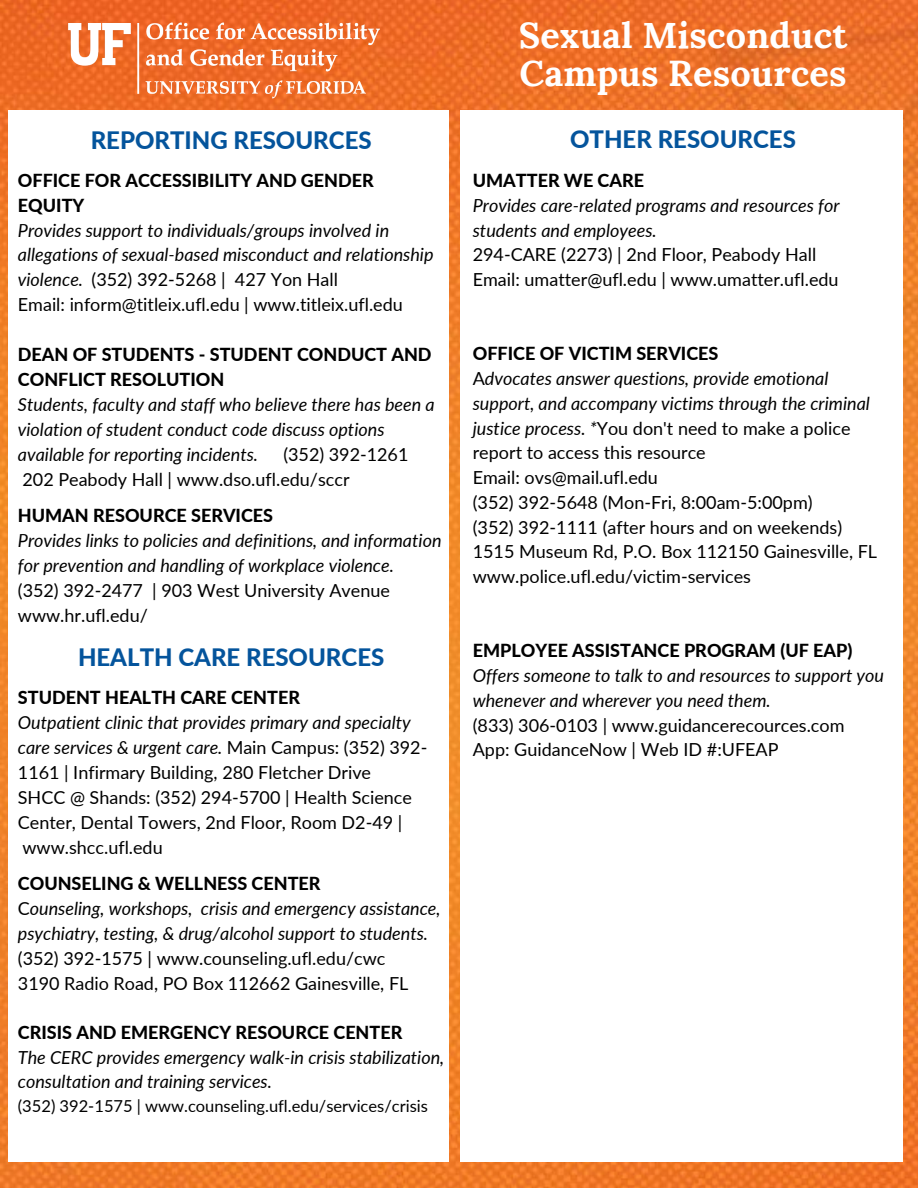
<style>
.page{position:relative;width:918px;height:1188px;background:#fff}
.page>*{position:absolute;margin:0;border:0;box-sizing:border-box;transform-origin:0 0}
.t1{font:700 36px/37.2px "Lora";letter-spacing:.005em;color:#fff}
.t2{font:800 24px "Lato";color:#04549c}
.t3{font:italic 18px/24.9px "Lato";color:#000}
.t4{font:18px/24.9px "Lato";color:#000}
.t5{font:800 18px/24.9px "Lato";color:#000}
.t6{font:16.5px "Lato";color:#000}
.s1{font-style:normal}
</style>
<div class="page">
<img style="left:0;top:0;width:918px;height:1188px">
<div style="left:8px;top:110px;width:441px;height:1051px;background:#fff"></div>
<div style="left:460px;top:110px;width:442px;height:1051px;background:#fff"></div>
<img style="left:56px;top:8px;width:342px;height:93px">
<p class="t2" style="left:91px;top:125px;width:283px">REPORTING RESOURCES</p>
<p class="t5" style="left:18px;top:167px;width:357px">OFFICE FOR ACCESSIBILITY AND GENDER<br>EQUITY</p>
<p class="t3" style="left:18px;top:217px;width:417px">Provides support to individuals/groups involved in allegations of sexual-based misconduct and relationship violence. <span class="s1">(352) 392-5268 | 427 Yon Hall</span></p>
<p class="t4" style="left:18px;top:292px;width:386px">Email: inform@titleix.ufl.edu | www.titleix.ufl.edu</p>
<p class="t5" style="left:18px;top:342px;width:415px">DEAN OF STUDENTS - STUDENT CONDUCT AND<br>CONFLICT RESOLUTION</p>
<p class="t3" style="left:18px;top:391px;width:418px">Students, faculty and staff who believe there has been a violation of student conduct code discuss options available for reporting incidents.</p>
<p class="t4" style="left:23px;top:441px;width:387px;text-indent:261px">(352) 392-1261<br>202 Peabody Hall | www.dso.ufl.edu/sccr</p>
<p class="t5" style="left:18px;top:503px;width:257px">HUMAN RESOURCE SERVICES</p>
<p class="t3" style="left:18px;top:528px;width:425px">Provides links to policies and definitions, and information for prevention and handling of workplace violence.</p>
<p class="t4" style="left:18px;top:578px;width:374px">(352) 392-2477 | 903 West University Avenue</p>
<p class="t4" style="left:18px;top:602px;width:131px">www.hr.ufl.edu/</p>
<p class="t2" style="left:78px;top:643px;width:308px">HEALTH CARE RESOURCES</p>
<p class="t5" style="left:18px;top:685px;width:284px">STUDENT HEALTH CARE CENTER</p>
<p class="t3" style="left:18px;top:710px;width:411px">Outpatient clinic that provides primary and specialty care services &amp; urgent care. <span class="s1">Main Campus: (352) 392-<br>1161 | Infirmary Building, 280 Fletcher Drive</span></p>
<p class="t4" style="left:18px;top:784px;width:396px">SHCC @ Shands: (352) 294-5700 | Health Science<br>Center, Dental Towers, 2nd Floor, Room D2-49 | www.shcc.ufl.edu</p>
<p class="t5" style="left:18px;top:871px;width:304px">COUNSELING &amp; WELLNESS CENTER</p>
<p class="t3" style="left:18px;top:896px;width:424px"><span class="s1">C</span>ounseling, workshops, crisis and emergency assistance, psychiatry, testing, &amp; drug/alcohol support to students.</p>
<p class="t4" style="left:18px;top:946px;width:369px">(352) 392-1575 | www.counseling.ufl.edu/cwc</p>
<p class="t4" style="left:18px;top:971px;width:392px">3190 Radio Road, PO Box 112662 Gainesville, FL</p>
<p class="t5" style="left:18px;top:1019px;width:386px">CRISIS AND EMERGENCY RESOURCE CENTER</p>
<p class="t3" style="left:18px;top:1044px;width:428px">The CERC provides emergency walk-in crisis stabilization, consultation and training services.</p>
<p class="t6" style="left:18px;top:1096px;width:411px">(352) 392-1575 | www.counseling.ufl.edu/services/crisis</p>
<p class="t1" style="left:519px;top:17px;width:330px">Sexual Misconduct<br>Campus Resources</p>
<p class="t2" style="left:570px;top:124px;width:227px">OTHER RESOURCES</p>
<p class="t5" style="left:473px;top:168px;width:173px">UMATTER WE CARE</p>
<p class="t3" style="left:473px;top:192px;width:368px">Provides care-related programs and resources for students and employees.</p>
<p class="t4" style="left:473px;top:242px;width:345px">294-CARE (2273) | 2nd Floor, Peabody Hall</p>
<p class="t4" style="left:473px;top:267px;width:367px">Email: umatter@ufl.edu | www.umatter.ufl.edu</p>
<p class="t5" style="left:473px;top:341px;width:247px">OFFICE OF VICTIM SERVICES</p>
<p class="t3" style="left:473px;top:366px;width:399px"><span class="s1">A</span>dvocates answer questions, provide emotional support, and accompany victims through the criminal justice process. *<span class="s1">You don't need to make a police report to access this resource</span></p>
<p class="t4" style="left:473px;top:465px;width:187px">Email: ovs@mail.ufl.edu</p>
<p class="t4" style="left:473px;top:489px;width:341px">(352) 392-5648 (Mon-Fri, 8:00am-5:00pm)</p>
<p class="t4" style="left:473px;top:514px;width:371px">(352) 392-1111 (after hours and on weekends)</p>
<p class="t4" style="left:473px;top:539px;width:406px">1515 Museum Rd, P.O. Box 112150 Gainesville, FL</p>
<p class="t4" style="left:473px;top:564px;width:280px">www.police.ufl.edu/victim-services</p>
<p class="t5" style="left:473px;top:638px;width:381px">EMPLOYEE ASSISTANCE PROGRAM (UF EAP)</p>
<p class="t3" style="left:473px;top:663px;width:413px">Offers someone to talk to and resources to support you whenever and wherever you need them.</p>
<p class="t4" style="left:473px;top:712px;width:373px">(833) 306-0103 | www.guidancerecources.com</p>
<p class="t4" style="left:473px;top:737px;width:307px">App: GuidanceNow | Web ID #:UFEAP</p>
</div>
